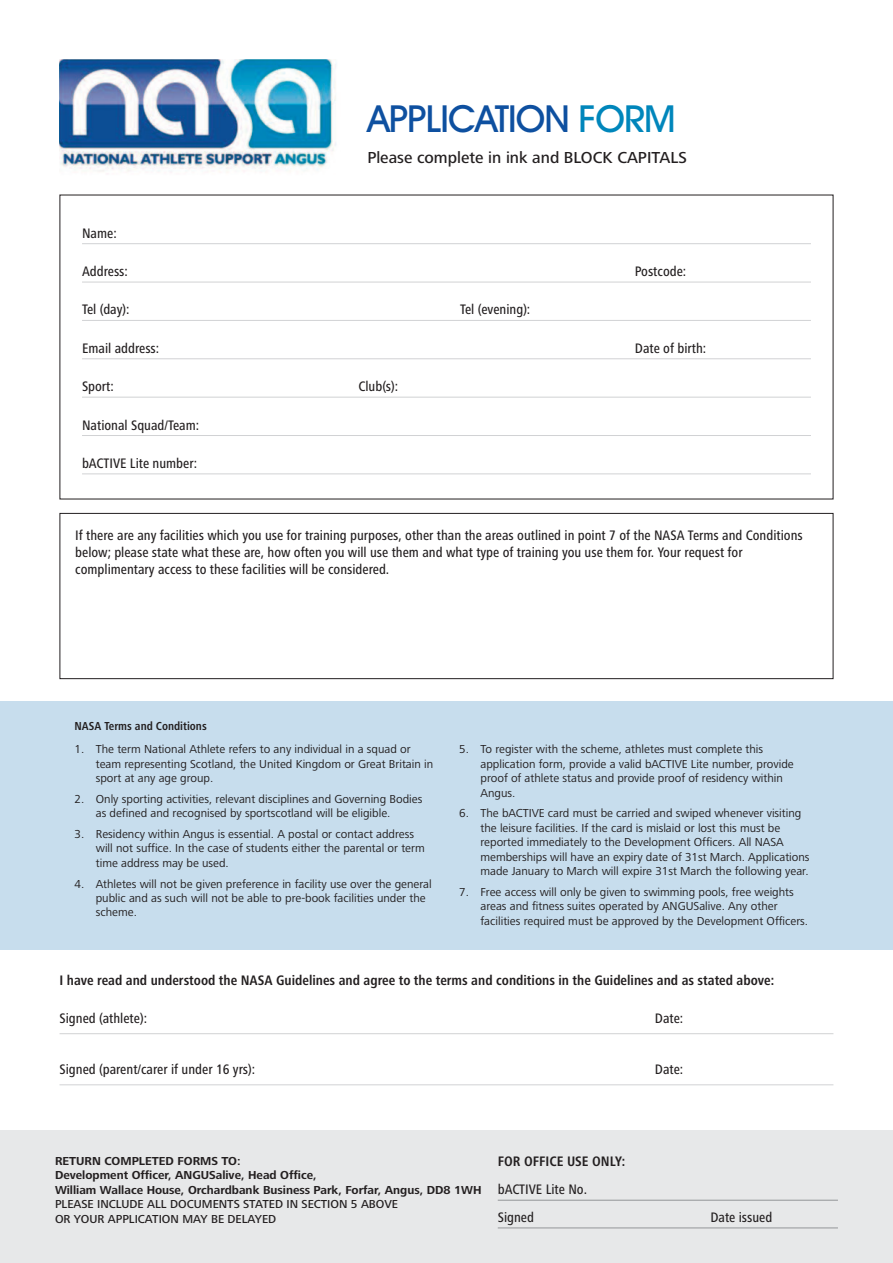
<style>
.page{position:relative;width:893px;height:1263px;background:#fff}
.page>*{position:absolute;margin:0;border:0;box-sizing:border-box;transform-origin:0 0}
.t1{font:500 37.5px "Avant Garde IT Cby BT";letter-spacing:-.025em;color:#0e50a0}
.t2{font:500 16.5px "Frutiger Next LT";color:#231f20}
.t3{font:500 condensed 14.25px/17.1px "Frutiger Next LT";color:#231f20}
.t4{font:700 condensed 14.25px "Frutiger Next LT";color:#231f20}
.t5{font:12px/14.4px "Frutiger Next LT";color:#231f20}
.t6{font:700 12px/14.4px "Frutiger Next LT";color:#231f20}
.t7{font:500 12px/14.4px "Frutiger Next LT";color:#231f20}
.t8{font:700 condensed 12px "Frutiger Next LT";color:#231f20}
.s1{color:#0086bb}
</style>
<div class="page">
<div style="left:0;top:702px;width:893px;height:248px;background:#c7dded"></div>
<div style="left:0;top:1130px;width:893px;height:133px;background:#e7e8e9"></div>
<hr style="left:82px;top:243px;width:729px;height:1px;background:#d1d2d4">
<hr style="left:82px;top:282px;width:729px;height:1px;background:#d1d2d4">
<hr style="left:82px;top:320px;width:729px;height:1px;background:#d1d2d4">
<hr style="left:82px;top:358px;width:729px;height:1px;background:#d1d2d4">
<hr style="left:82px;top:397px;width:729px;height:1px;background:#d1d2d4">
<hr style="left:82px;top:435px;width:729px;height:1px;background:#d1d2d4">
<hr style="left:82px;top:473px;width:729px;height:1px;background:#d1d2d4">
<hr style="left:60px;top:1033px;width:773px;height:1px;background:#d1d2d4">
<hr style="left:60px;top:1084px;width:773px;height:1px;background:#d1d2d4">
<hr style="left:498px;top:1200px;width:340px;height:1px;background:#939598">
<hr style="left:498px;top:1227px;width:340px;height:1px;background:#939598">
<div style="left:60px;top:513px;width:773px;height:166px;border:1px solid #231f20"></div>
<img style="left:60px;top:60px;width:277px;height:114px">
<h1 class="t1" style="left:367px;top:105px;width:310px">APPLICATION <span class="s1">FORM</span></h1>
<h2 class="t2" style="left:367px;top:152px;width:321px">Please complete in ink and BLOCK CAPITALS</h2>
<p class="t3" style="left:82px;top:226px;width:36px">Name:</p>
<p class="t3" style="left:82px;top:264px;width:47px">Address:</p>
<p class="t3" style="left:635px;top:264px;width:53px">Postcode:</p>
<p class="t3" style="left:82px;top:303px;width:49px">Tel (day):</p>
<p class="t3" style="left:460px;top:303px;width:72px">Tel (evening):</p>
<p class="t3" style="left:82px;top:341px;width:79px">Email address:</p>
<p class="t3" style="left:635px;top:341px;width:73px">Date of birth:</p>
<p class="t3" style="left:82px;top:379px;width:33px">Sport:</p>
<p class="t3" style="left:358px;top:379px;width:41px">Club(s):</p>
<p class="t3" style="left:82px;top:418px;width:119px">National Squad/Team:</p>
<p class="t3" style="left:82px;top:456px;width:117px">bACTIVE Lite number:</p>
<p class="t3" style="left:75px;top:528px;width:729px">If there are any facilities which you use for training purposes, other than the areas outlined in point 7 of the NASA Terms and Conditions below; please state what these are, how often you will use them and what type of training you use them for. Your request for complimentary access to these facilities will be considered.</p>
<p class="t8" style="left:75px;top:722px;width:134px">NASA Terms and Conditions</p>
<p class="t5" style="left:96px;top:743px;width:339px;text-indent:-21px">1. The term National Athlete refers to any individual in a squad or team representing Scotland, the United Kingdom or Great Britain in sport at any age group.</p>
<p class="t5" style="left:96px;top:793px;width:328px;text-indent:-21px">2. Only sporting activities, relevant disciplines and Governing Bodies as defined and recognised by sportscotland will be eligible.</p>
<p class="t5" style="left:96px;top:828px;width:331px;text-indent:-21px">3. Residency within Angus is essential. A postal or contact address will not suffice. In the case of students either the parental or term time address may be used.</p>
<p class="t5" style="left:96px;top:878px;width:337px;text-indent:-21px">4. Athletes will not be given preference in facility use over the general public and as such will not be able to pre-book facilities under the scheme.</p>
<p class="t5" style="left:480px;top:743px;width:315px;text-indent:-21px">5. To register with the scheme, athletes must complete this application form, provide a valid bACTIVE Lite number, provide proof of athlete status and provide proof of residency within Angus.</p>
<p class="t5" style="left:480px;top:807px;width:331px;text-indent:-21px">6. The bACTIVE card must be carried and swiped whenever visiting the leisure facilities. If the card is mislaid or lost this must be reported immediately to the Development Officers. All NASA memberships will have an expiry date of 31st March. Applications made January to March will expire 31st March the following year.</p>
<p class="t5" style="left:480px;top:886px;width:329px;text-indent:-21px">7. Free access will only be given to swimming pools, free weights areas and fitness suites operated by ANGUSalive. Any other facilities required must be approved by the Development Officers.</p>
<p class="t4" style="left:60px;top:975px;width:716px">I have read and understood the NASA Guidelines and agree to the terms and conditions in the Guidelines and as stated above:</p>
<p class="t3" style="left:60px;top:1011px;width:89px">Signed (athlete):</p>
<p class="t3" style="left:655px;top:1011px;width:30px">Date:</p>
<p class="t3" style="left:60px;top:1062px;width:197px">Signed (parent/carer if under 16 yrs):</p>
<p class="t3" style="left:655px;top:1062px;width:30px">Date:</p>
<p class="t6" style="left:55px;top:1155px;width:428px">RETURN COMPLETED FORMS TO:<br>Development Officer, ANGUSalive, Head Office,<br>William Wallace House, Orchardbank Business Park, Forfar, Angus, DD8 1WH</p>
<p class="t7" style="left:55px;top:1198px;width:345px">PLEASE INCLUDE ALL DOCUMENTS STATED IN SECTION 5 ABOVE<br>OR YOUR APPLICATION MAY BE DELAYED</p>
<p class="t4" style="left:498px;top:1157px;width:129px">FOR OFFICE USE ONLY:</p>
<p class="t3" style="left:498px;top:1177px;width:91px;line-height:27.8px">bACTIVE Lite No.<br>Signed</p>
<p class="t3" style="left:710px;top:1210px;width:63px">Date issued</p>
</div>
